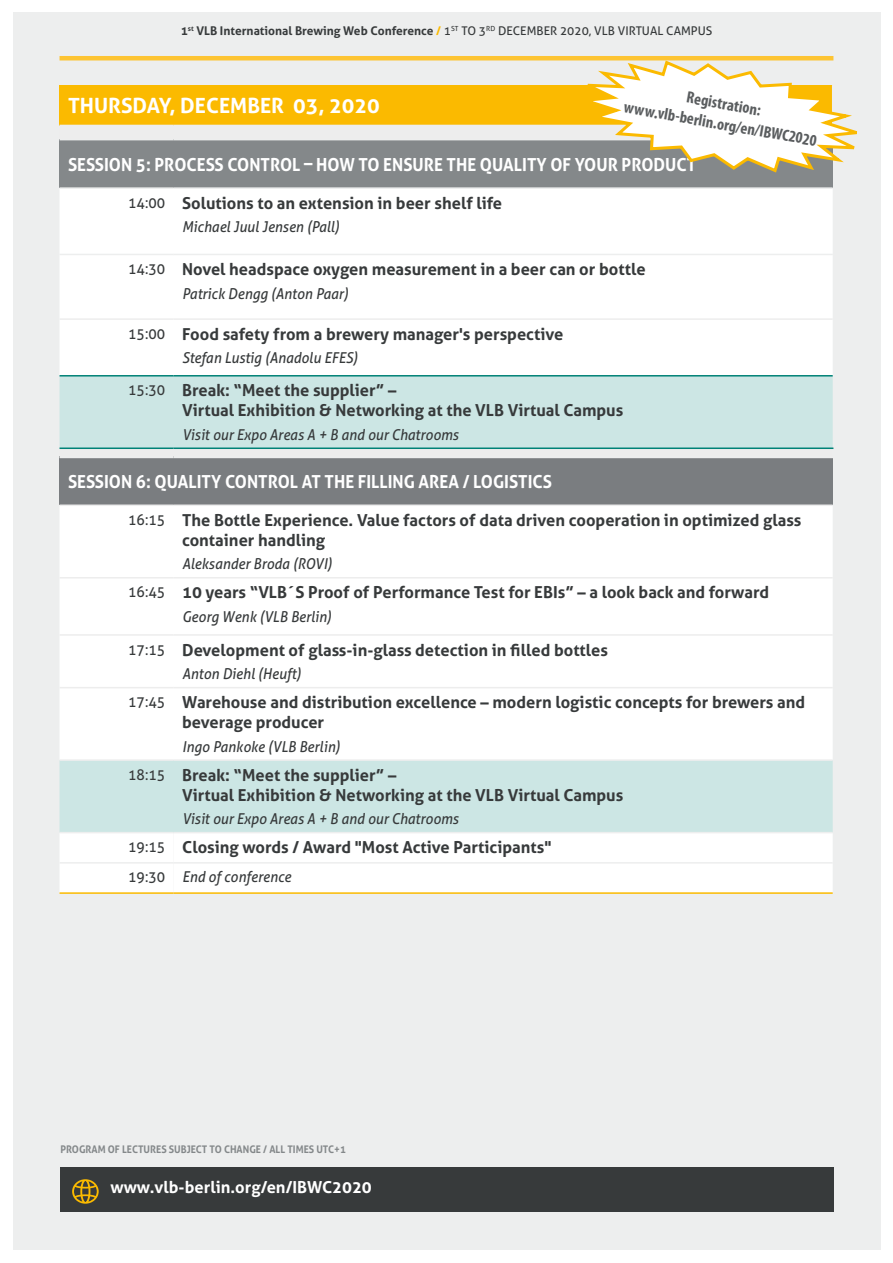
<style>
.page{position:relative;width:893px;height:1263px;background:#fff}
.page>*{position:absolute;margin:0;border:0;box-sizing:border-box;transform-origin:0 0}
.t1{font:700 21px "Aller";color:#fff}
.Themenschwerpunkt{font:700 18px "Aller";color:#fff;scale:.93 1}
.TABELLE_Vortragsthem{font:700 16.5px/19.8px "Aller";color:#373a3b}
.Info_Fliesstext{font:700 condensed 16.5px "Myriad Pro";color:#5a5d5f}
.t2{font:700 16.5px "Aller";color:#fff}
.TABELLE_Redner{font:italic 15px "Aller";color:#373a3b;scale:.93 1}
.TABELLE_Uhrzeit{font:15px "Aller";color:#373a3b;scale:.93 1}
.t3{font:700 12px "Aller";color:#373a3b}
.Themenschwerpunkt-2{font:700 10.5px "Aller";color:#84888a;scale:.93 1}
.s1{color:#fbba00}
.s2{font-weight:400}
</style>
<div class="page">
<div style="left:13px;top:13px;width:867px;height:1237px;background:#edeeee"></div>
<hr style="left:60px;top:56px;width:773px;height:4px;background:#fdc433">
<div style="left:60px;top:85px;width:773px;height:40px;background:#fbba00"></div>
<div style="left:60px;top:140px;width:773px;height:48px;background:#84888a"></div>
<div style="left:60px;top:189px;width:773px;height:65px;background:#fff"></div>
<div style="left:60px;top:255px;width:773px;height:637px;background:#fff"></div>
<svg style="left:60px;top:376px;width:773px;height:456px;background:#ecf5f4"></svg>
<div style="left:60px;top:457px;width:773px;height:48px;background:#7a7d80"></div>
<hr style="left:60px;top:187px;width:114px;height:2px;background:#ededed">
<hr style="left:60px;top:318px;width:114px;height:2px;background:#ededed">
<hr style="left:60px;top:634px;width:114px;height:2px;background:#ededed">
<hr style="left:60px;top:687px;width:114px;height:1px;background:#ededed">
<hr style="left:60px;top:759px;width:114px;height:2px;background:#ededed">
<hr style="left:174px;top:187px;width:659px;height:2px;background:#edeeee">
<hr style="left:174px;top:318px;width:659px;height:2px;background:#ededed">
<hr style="left:174px;top:634px;width:659px;height:2px;background:#ededed">
<hr style="left:174px;top:687px;width:659px;height:1px;background:#ededed">
<hr style="left:174px;top:759px;width:659px;height:2px;background:#ededed">
<hr style="left:60px;top:455px;width:114px;height:3px;background:#edeeee">
<hr style="left:174px;top:455px;width:659px;height:3px;background:#edeeee">
<hr style="left:60px;top:504px;width:114px;height:2px;background:#ededed">
<hr style="left:174px;top:504px;width:659px;height:2px;background:#ededed">
<hr style="left:60px;top:577px;width:114px;height:1px;background:#ededed">
<hr style="left:174px;top:577px;width:659px;height:1px;background:#ededed">
<hr style="left:60px;top:832px;width:114px;height:1px;background:#edeeee">
<hr style="left:174px;top:832px;width:659px;height:1px;background:#edeeee">
<hr style="left:60px;top:375px;width:114px;height:1px;background:#008277">
<hr style="left:174px;top:375px;width:659px;height:1px;background:#008277">
<hr style="left:60px;top:447px;width:114px;height:2px;background:#008277">
<hr style="left:174px;top:447px;width:659px;height:2px;background:#008277">
<hr style="left:60px;top:862px;width:114px;height:1px;background:#edeeee">
<hr style="left:174px;top:862px;width:659px;height:1px;background:#edeeee">
<hr style="left:60px;top:892px;width:114px;height:2px;background:#fbba00">
<hr style="left:174px;top:892px;width:659px;height:2px;background:#fbba00">
<div style="left:60px;top:1167px;width:773px;height:45px;background:#373a3b"></div>
<svg style="left:72px;top:1179px;width:27px;height:25px"></svg>
<svg style="left:570px;top:58px;width:287px;height:115px"></svg>
<p class="t3" style="left:181px;top:24px;width:533px">1<sup>st</sup> VLB International Brewing Web Conference <span class="s1">/</span> <span class="s2">1</span><sup>ST</sup> <span class="s2">TO 3</span><sup>RD</sup> <span class="s2">DECEMBER 2020, VLB VIRTUAL CAMPUS</span></p>
<p class="t1" style="left:68px;top:93px;width:313px">THURSDAY, DECEMBER 03, 2020</p>
<p class="Info_Fliesstext" style="left:689px;top:87px;width:77px;rotate:10deg">Registration:</p>
<p class="Info_Fliesstext" style="left:626px;top:97px;width:197px;rotate:10deg">www.vlb-berlin.org/en/IBWC2020</p>
<p class="Themenschwerpunkt" style="left:68px;top:153px;width:677px">SESSION 5: PROCESS CONTROL – HOW TO ENSURE THE QUALITY OF YOUR PRODUCT</p>
<p class="TABELLE_Uhrzeit" style="left:128px;top:193px;width:41px">14:00</p>
<p class="TABELLE_Vortragsthem" style="left:182px;top:193px;width:322px">Solutions to an extension in beer shelf life</p>
<p class="TABELLE_Redner" style="left:182px;top:218px;width:171px">Michael Juul Jensen (Pall)</p>
<p class="TABELLE_Uhrzeit" style="left:128px;top:260px;width:41px">14:30</p>
<p class="TABELLE_Vortragsthem" style="left:182px;top:259px;width:465px">Novel headspace oxygen measurement in a beer can or bottle</p>
<p class="TABELLE_Redner" style="left:182px;top:284px;width:180px">Patrick Dengg (Anton Paar)</p>
<p class="TABELLE_Uhrzeit" style="left:128px;top:324px;width:41px">15:00</p>
<p class="TABELLE_Vortragsthem" style="left:182px;top:324px;width:383px">Food safety from a brewery manager's perspective</p>
<p class="TABELLE_Redner" style="left:182px;top:349px;width:190px">Stefan Lustig (Anadolu EFES)</p>
<p class="TABELLE_Uhrzeit" style="left:128px;top:381px;width:41px">15:30</p>
<p class="TABELLE_Vortragsthem" style="left:182px;top:381px;width:443px">Break: “Meet the supplier” –<br>Virtual Exhibition &amp; Networking at the VLB Virtual Campus</p>
<p class="TABELLE_Redner" style="left:182px;top:425px;width:299px">Visit our Expo Areas A + B and our Chatrooms</p>
<p class="Themenschwerpunkt" style="left:68px;top:470px;width:522px">SESSION 6: QUALITY CONTROL AT THE FILLING AREA / LOGISTICS</p>
<p class="TABELLE_Uhrzeit" style="left:128px;top:510px;width:41px">16:15</p>
<p class="TABELLE_Vortragsthem" style="left:182px;top:510px;width:621px">The Bottle Experience. Value factors of data driven cooperation in optimized glass container handling</p>
<p class="TABELLE_Redner" style="left:182px;top:555px;width:163px">Aleksander Broda (ROVI)</p>
<p class="TABELLE_Uhrzeit" style="left:128px;top:583px;width:41px">16:45</p>
<p class="TABELLE_Vortragsthem" style="left:182px;top:582px;width:588px">10 years “VLB´S Proof of Performance Test for EBIs” – a look back and forward</p>
<p class="TABELLE_Redner" style="left:182px;top:607px;width:162px">Georg Wenk (VLB Berlin)</p>
<p class="TABELLE_Uhrzeit" style="left:128px;top:640px;width:41px">17:15</p>
<p class="TABELLE_Vortragsthem" style="left:182px;top:640px;width:428px">Development of glass-in-glass detection in filled bottles</p>
<p class="TABELLE_Redner" style="left:182px;top:665px;width:129px">Anton Diehl (Heuft)</p>
<p class="TABELLE_Uhrzeit" style="left:128px;top:693px;width:41px">17:45</p>
<p class="TABELLE_Vortragsthem" style="left:182px;top:692px;width:625px">Warehouse and distribution excellence – modern logistic concepts for brewers and beverage producer</p>
<p class="TABELLE_Redner" style="left:182px;top:737px;width:171px">Ingo Pankoke (VLB Berlin)</p>
<p class="TABELLE_Uhrzeit" style="left:128px;top:765px;width:41px">18:15</p>
<p class="TABELLE_Vortragsthem" style="left:182px;top:765px;width:443px">Break: “Meet the supplier” –<br>Virtual Exhibition &amp; Networking at the VLB Virtual Campus</p>
<p class="TABELLE_Redner" style="left:182px;top:810px;width:299px">Visit our Expo Areas A + B and our Chatrooms</p>
<p class="TABELLE_Uhrzeit" style="left:128px;top:838px;width:41px">19:15</p>
<p class="TABELLE_Vortragsthem" style="left:182px;top:837px;width:371px">Closing words / Award "Most Active Participants"</p>
<p class="TABELLE_Uhrzeit" style="left:128px;top:868px;width:41px">19:30</p>
<p class="TABELLE_Redner" style="left:182px;top:868px;width:119px">End of conference</p>
<p class="Themenschwerpunkt-2" style="left:60px;top:1142px;width:308px">PROGRAM OF LECTURES SUBJECT TO CHANGE / ALL TIMES UTC+1</p>
<p class="t2" style="left:110px;top:1177px;width:263px">www.vlb-berlin.org/en/IBWC2020</p>
</div>
